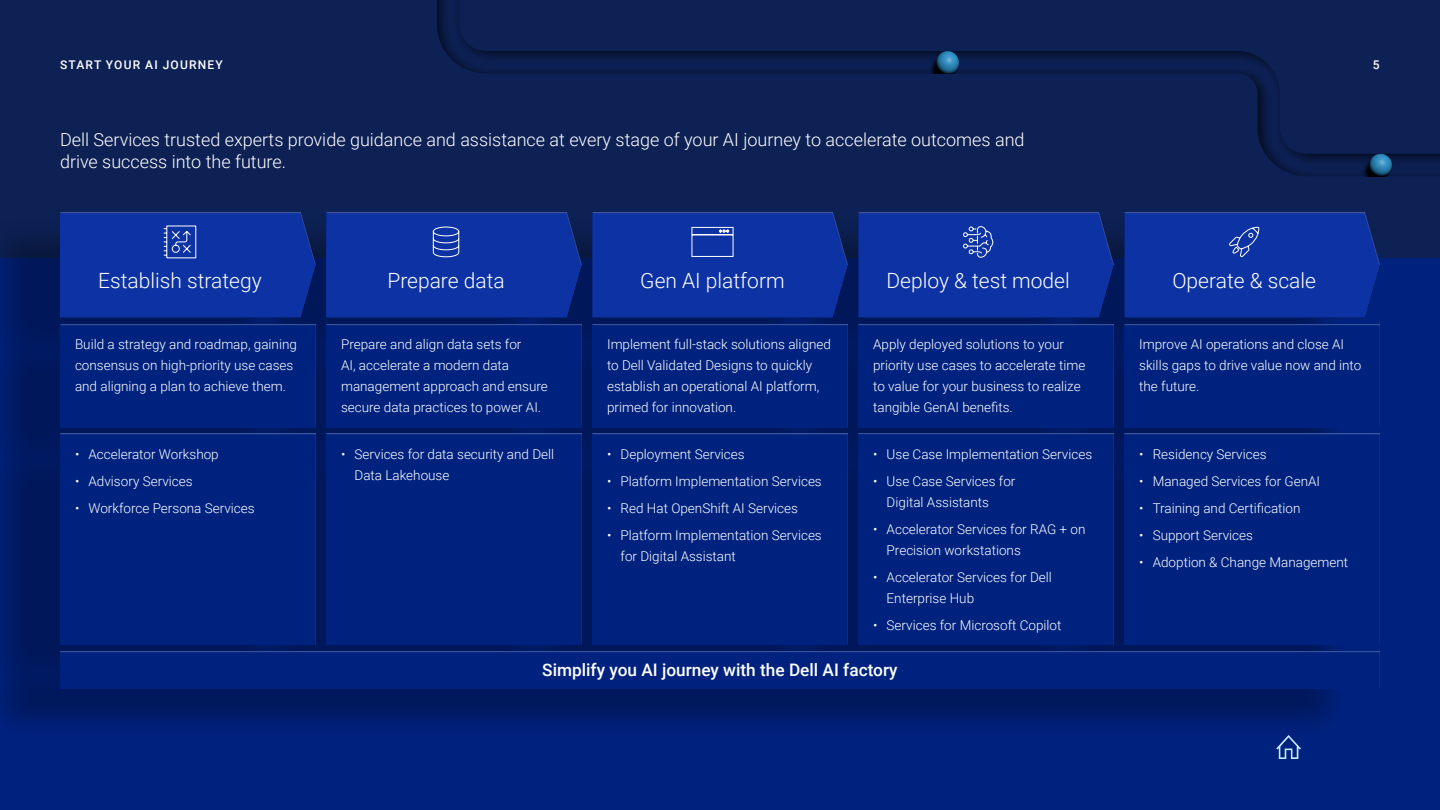
<style>
.page{position:relative;width:1440px;height:810px;background:#0d2155}
.page>*{position:absolute;margin:0;border:0;box-sizing:border-box;transform-origin:0 0}
.t1{font:300 21px "Roboto";color:#fff}
.t2{font:300 18px/22.5px "Roboto";color:#fff}
.t3{font:500 17.25px "Roboto";color:#fff}
.t4{font:300 13.5px/21px "Roboto";color:#fff}
.t5{font:500 12px "Roboto";letter-spacing:.1em;color:#fff}
</style>
<div class="page">
<div style="left:0;top:258px;width:1440px;height:552px;background:#00227f"></div>
<div style="left:0;top:216px;width:1353px;height:527px;background:#000;opacity:.3"></div>
<div style="left:59px;top:211px;width:1322px;height:478px;background:#fff;opacity:.35"></div>
<div style="left:59px;top:650px;width:1322px;height:39px;background:#00227f"></div>
<div style="left:59px;top:323px;width:258px;height:105px;background:#00227f"></div>
<div style="left:59px;top:432px;width:258px;height:213px;background:#00227f"></div>
<div style="left:325px;top:323px;width:258px;height:105px;background:#00227f"></div>
<div style="left:325px;top:432px;width:258px;height:213px;background:#00227f"></div>
<div style="left:591px;top:323px;width:258px;height:105px;background:#00227f"></div>
<div style="left:591px;top:432px;width:258px;height:213px;background:#00227f"></div>
<div style="left:857px;top:323px;width:258px;height:105px;background:#00227f"></div>
<div style="left:857px;top:432px;width:258px;height:213px;background:#00227f"></div>
<div style="left:1123px;top:323px;width:259px;height:105px;background:#00227f"></div>
<div style="left:1123px;top:432px;width:259px;height:213px;background:#00227f"></div>
<div style="left:1123px;top:211px;width:259px;height:107px;background:#fff;opacity:.35"></div>
<div style="left:60px;top:212px;width:256px;height:106px;background:#0c32a4"></div>
<div style="left:326px;top:212px;width:256px;height:106px;background:#0c32a4"></div>
<svg style="left:858px;top:212px;width:256px;height:106px;background:#0e33a1"></svg>
<div style="left:1124px;top:212px;width:256px;height:106px;background:#0c32a4"></div>
<div style="left:592px;top:212px;width:256px;height:106px;background:#0c32a4"></div>
<img style="left:921px;top:51px;width:38px;height:23px">
<img style="left:1354px;top:153px;width:39px;height:23px">
<svg style="left:1276px;top:735px;width:25px;height:24px"></svg>
<p class="t5" style="left:60px;top:56px;width:164px">START YOUR AI JOURNEY</p>
<p class="t5" style="left:1373px;top:56px;width:8px">5</p>
<h2 class="t2" style="left:60px;top:127px;width:966px">Dell Services trusted experts provide guidance and assistance at every stage of your AI journey to accelerate outcomes and drive success into the future.</h2>
<h1 class="t1" style="left:98px;top:266px;width:165px">Establish strategy</h1>
<h1 class="t1" style="left:387px;top:266px;width:119px">Prepare data</h1>
<h1 class="t1" style="left:640px;top:266px;width:146px">Gen AI platform</h1>
<h1 class="t1" style="left:886px;top:266px;width:185px">Deploy &amp; test model</h1>
<h1 class="t1" style="left:1172px;top:266px;width:145px">Operate &amp; scale</h1>
<p class="t4" style="left:75px;top:333px;width:223px">Build a strategy and roadmap, gaining consensus on high-priority use cases and aligning a plan to achieve them.</p>
<p class="t4" style="left:75px;top:443px;width:145px">• Accelerator Workshop</p>
<p class="t4" style="left:75px;top:470px;width:119px">• Advisory Services</p>
<p class="t4" style="left:75px;top:497px;width:181px">• Workforce Persona Services</p>
<p class="t4" style="left:341px;top:333px;width:208px">Prepare and align data sets for<br>AI, accelerate a modern data management approach and ensure secure data practices to power AI.</p>
<p class="t4" style="left:355px;top:443px;width:201px;text-indent:-14px">• Services for data security and Dell<br>Data Lakehouse</p>
<p class="t4" style="left:607px;top:333px;width:225px">Implement full-stack solutions aligned to Dell Validated Designs to quickly establish an operational AI platform, primed for innovation.</p>
<p class="t4" style="left:607px;top:443px;width:139px">• Deployment Services</p>
<p class="t4" style="left:607px;top:470px;width:216px">• Platform Implementation Services</p>
<p class="t4" style="left:607px;top:497px;width:192px">• Red Hat OpenShift AI Services</p>
<p class="t4" style="left:621px;top:524px;width:203px;text-indent:-14px">• Platform Implementation Services for Digital Assistant</p>
<p class="t4" style="left:873px;top:333px;width:214px">Apply deployed solutions to your priority use cases to accelerate time to value for your business to realize tangible GenAI benefits.</p>
<p class="t4" style="left:873px;top:443px;width:221px">• Use Case Implementation Services</p>
<p class="t4" style="left:887px;top:470px;width:130px;text-indent:-14px">• Use Case Services for<br>Digital Assistants</p>
<p class="t4" style="left:887px;top:518px;width:200px;text-indent:-14px">• Accelerator Services for RAG + on<br>Precision workstations</p>
<p class="t4" style="left:887px;top:566px;width:167px;text-indent:-14px">• Accelerator Services for Dell<br>Enterprise Hub</p>
<p class="t4" style="left:873px;top:614px;width:190px">• Services for Microsoft Copilot</p>
<p class="t3" style="left:542px;top:658px;width:357px">Simplify you AI journey with the Dell AI factory</p>
<p class="t4" style="left:1139px;top:333px;width:224px">Improve AI operations and close AI skills gaps to drive value now and into the future.</p>
<p class="t4" style="left:1139px;top:443px;width:129px">• Residency Services</p>
<p class="t4" style="left:1139px;top:470px;width:182px">• Managed Services for GenAI</p>
<p class="t4" style="left:1139px;top:497px;width:163px">• Training and Certification</p>
<p class="t4" style="left:1139px;top:524px;width:115px">• Support Services</p>
<p class="t4" style="left:1139px;top:551px;width:210px">• Adoption &amp; Change Management</p>
</div>
